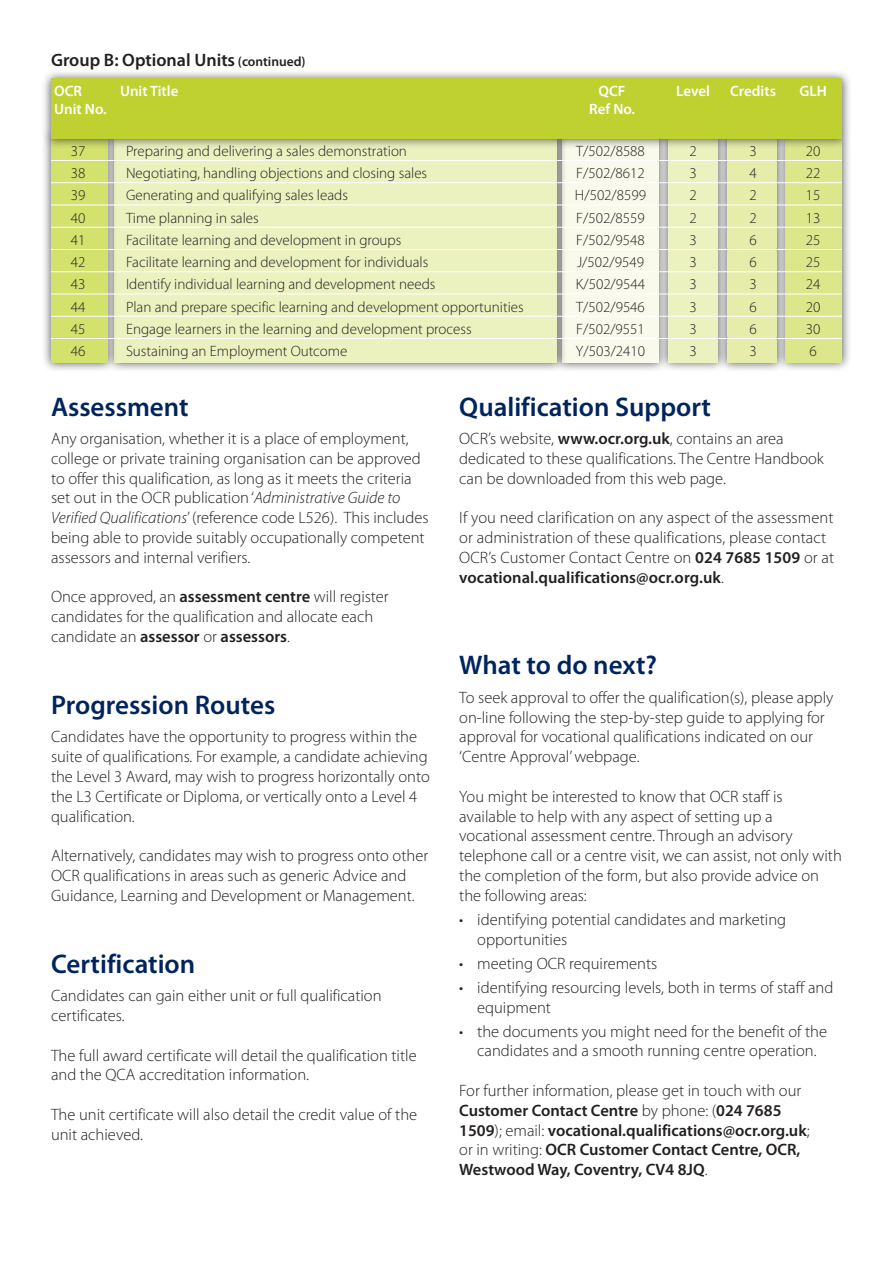
<style>
.page{position:relative;width:893px;height:1263px;background:#fff}
.page>*{position:absolute;margin:0;border:0;box-sizing:border-box;transform-origin:0 0}
.t1{font:600 27px "Myriad Pro";color:#00245e}
.t2{font:600 18px "Myriad Pro";color:#231f20}
.t3{font:300 16.5px/19.8px "Myriad Pro";color:#231f20}
.t4{font:600 16.5px/19.8px "Myriad Pro";color:#231f20}
.t5{font:300 15px "Myriad Pro";color:#231f20}
.t6{font:600 15px "Myriad Pro";color:#fff}
.s1{font-size:13.5px}
.s2{font-style:italic}
.s3{font-weight:600}
.s4{font-weight:300}
</style>
<div class="page">
<div style="left:658px;top:127px;width:70px;height:245px;background:#231f20;opacity:.75"></div>
<div style="left:668px;top:137px;width:50px;height:225px;background:#ecf1c0"></div>
<div style="left:776px;top:130px;width:76px;height:242px;background:#231f20;opacity:.75"></div>
<div style="left:786px;top:139px;width:56px;height:223px;background:#dce78c"></div>
<div style="left:717px;top:126px;width:70px;height:246px;background:#231f20;opacity:.75"></div>
<div style="left:727px;top:136px;width:50px;height:226px;background:#e6edab"></div>
<div style="left:552px;top:126px;width:117px;height:246px;background:#231f20;opacity:.75"></div>
<div style="left:562px;top:136px;width:97px;height:226px;background:#f9faeb"></div>
<div style="left:105px;top:126px;width:462px;height:246px;background:#231f20;opacity:.75"></div>
<div style="left:115px;top:136px;width:442px;height:226px;background:#ecf1c0"></div>
<div style="left:41px;top:126px;width:76px;height:246px;background:#231f20;opacity:.75"></div>
<div style="left:51px;top:136px;width:56px;height:226px;background:#d3e16d"></div>
<hr style="left:51px;top:160px;width:791px;height:1px;background:#fff">
<hr style="left:51px;top:182px;width:791px;height:1px;background:#fff">
<hr style="left:51px;top:205px;width:791px;height:1px;background:#fff">
<hr style="left:51px;top:227px;width:791px;height:1px;background:#fff">
<hr style="left:51px;top:249px;width:791px;height:1px;background:#fff">
<hr style="left:51px;top:271px;width:791px;height:1px;background:#fff">
<hr style="left:51px;top:294px;width:791px;height:1px;background:#fff">
<hr style="left:51px;top:316px;width:791px;height:1px;background:#fff">
<hr style="left:51px;top:338px;width:791px;height:1px;background:#fff">
<div style="left:41px;top:69px;width:811px;height:80px;background:#231f20;opacity:.75"></div>
<div style="left:51px;top:79px;width:791px;height:60px;background:#bed130"></div>
<p class="t2" style="left:51px;top:49px;width:256px">Group B: Optional Units <span class="s1">(continued)</span></p>
<p class="t6" style="left:54px;top:82px;width:29px">OCR</p>
<p class="t6" style="left:120px;top:82px;width:60px">Unit Title</p>
<p class="t6" style="left:599px;top:82px;width:29px">QCF</p>
<p class="t6" style="left:676px;top:82px;width:35px">Level</p>
<p class="t6" style="left:730px;top:82px;width:47px">Credits</p>
<p class="t6" style="left:799px;top:82px;width:29px">GLH</p>
<p class="t6" style="left:54px;top:100px;width:54px">Unit No.</p>
<p class="t6" style="left:589px;top:100px;width:47px">Ref No.</p>
<p class="t5" style="left:71px;top:143px;width:16px">37</p>
<p class="t5" style="left:126px;top:143px;width:282px">Preparing and delivering a sales demonstration</p>
<p class="t5" style="left:576px;top:143px;width:70px">T/502/8588</p>
<p class="t5" style="left:689px;top:143px;width:9px">2</p>
<p class="t5" style="left:749px;top:143px;width:9px">3</p>
<p class="t5" style="left:806px;top:143px;width:16px">20</p>
<p class="t5" style="left:71px;top:165px;width:16px">38</p>
<p class="t5" style="left:126px;top:165px;width:303px">Negotiating, handling objections and closing sales</p>
<p class="t5" style="left:576px;top:165px;width:70px">F/502/8612</p>
<p class="t5" style="left:689px;top:165px;width:9px">3</p>
<p class="t5" style="left:749px;top:165px;width:9px">4</p>
<p class="t5" style="left:806px;top:165px;width:16px">22</p>
<p class="t5" style="left:71px;top:187px;width:16px">39</p>
<p class="t5" style="left:126px;top:187px;width:223px">Generating and qualifying sales leads</p>
<p class="t5" style="left:575px;top:187px;width:73px">H/502/8599</p>
<p class="t5" style="left:689px;top:187px;width:9px">2</p>
<p class="t5" style="left:749px;top:187px;width:9px">2</p>
<p class="t5" style="left:806px;top:187px;width:16px">15</p>
<p class="t5" style="left:71px;top:209px;width:16px">40</p>
<p class="t5" style="left:126px;top:209px;width:134px">Time planning in sales</p>
<p class="t5" style="left:576px;top:209px;width:70px">F/502/8559</p>
<p class="t5" style="left:689px;top:209px;width:9px">2</p>
<p class="t5" style="left:749px;top:209px;width:9px">2</p>
<p class="t5" style="left:806px;top:209px;width:16px">13</p>
<p class="t5" style="left:71px;top:232px;width:16px">41</p>
<p class="t5" style="left:126px;top:232px;width:277px">Facilitate learning and development in groups</p>
<p class="t5" style="left:576px;top:232px;width:70px">F/502/9548</p>
<p class="t5" style="left:689px;top:232px;width:9px">3</p>
<p class="t5" style="left:749px;top:232px;width:9px">6</p>
<p class="t5" style="left:806px;top:232px;width:16px">25</p>
<p class="t5" style="left:71px;top:254px;width:16px">42</p>
<p class="t5" style="left:126px;top:254px;width:304px">Facilitate learning and development for individuals</p>
<p class="t5" style="left:577px;top:254px;width:68px">J/502/9549</p>
<p class="t5" style="left:689px;top:254px;width:9px">3</p>
<p class="t5" style="left:749px;top:254px;width:9px">6</p>
<p class="t5" style="left:806px;top:254px;width:16px">25</p>
<p class="t5" style="left:71px;top:276px;width:16px">43</p>
<p class="t5" style="left:126px;top:276px;width:311px">Identify individual learning and development needs</p>
<p class="t5" style="left:576px;top:276px;width:71px">K/502/9544</p>
<p class="t5" style="left:689px;top:276px;width:9px">3</p>
<p class="t5" style="left:749px;top:276px;width:9px">3</p>
<p class="t5" style="left:806px;top:276px;width:16px">24</p>
<p class="t5" style="left:71px;top:298px;width:16px">44</p>
<p class="t5" style="left:126px;top:298px;width:399px">Plan and prepare specific learning and development opportunities</p>
<p class="t5" style="left:576px;top:298px;width:70px">T/502/9546</p>
<p class="t5" style="left:689px;top:298px;width:9px">3</p>
<p class="t5" style="left:749px;top:298px;width:9px">6</p>
<p class="t5" style="left:806px;top:298px;width:16px">20</p>
<p class="t5" style="left:71px;top:321px;width:16px">45</p>
<p class="t5" style="left:126px;top:321px;width:347px">Engage learners in the learning and development process</p>
<p class="t5" style="left:576px;top:321px;width:70px">F/502/9551</p>
<p class="t5" style="left:689px;top:321px;width:9px">3</p>
<p class="t5" style="left:749px;top:321px;width:9px">6</p>
<p class="t5" style="left:806px;top:321px;width:16px">30</p>
<p class="t5" style="left:71px;top:343px;width:16px">46</p>
<p class="t5" style="left:126px;top:343px;width:223px">Sustaining an Employment Outcome</p>
<p class="t5" style="left:576px;top:343px;width:71px">Y/503/2410</p>
<p class="t5" style="left:689px;top:343px;width:9px">3</p>
<p class="t5" style="left:749px;top:343px;width:9px">3</p>
<p class="t5" style="left:809px;top:343px;width:9px">6</p>
<h1 class="t1" style="left:51px;top:389px;width:139px">Assessment</h1>
<p class="t3" style="left:51px;top:429px;width:379px">Any organisation, whether it is a place of employment, college or private training organisation can be approved to offer this qualification, as long as it meets the criteria set out in the OCR publication ‘<span class="s2">Administrative Guide to Verified Qualifications</span>’ (reference code L526). This includes being able to provide suitably occupationally competent assessors and internal verifiers.</p>
<p class="t3" style="left:51px;top:587px;width:339px">Once approved, an <span class="s3">assessment centre</span> will register candidates for the qualification and allocate each candidate an <span class="s3">assessor</span> or <span class="s3">assessors</span>.</p>
<h1 class="t1" style="left:51px;top:688px;width:226px">Progression Routes</h1>
<p class="t3" style="left:51px;top:727px;width:380px">Candidates have the opportunity to progress within the suite of qualifications. For example, a candidate achieving the Level 3 Award, may wish to progress horizontally onto the L3 Certificate or Diploma, or vertically onto a Level 4 qualification.</p>
<p class="t3" style="left:51px;top:846px;width:379px">Alternatively, candidates may wish to progress onto other<br>OCR qualifications in areas such as generic Advice and<br>Guidance, Learning and Development or Management.</p>
<h1 class="t1" style="left:51px;top:946px;width:146px">Certification</h1>
<p class="t3" style="left:51px;top:986px;width:332px">Candidates can gain either unit or full qualification certificates.</p>
<p class="t3" style="left:51px;top:1045px;width:367px">The full award certificate will detail the qualification title and the QCA accreditation information.</p>
<p class="t3" style="left:51px;top:1105px;width:368px">The unit certificate will also detail the credit value of the unit achieved.</p>
<h1 class="t1" style="left:459px;top:389px;width:253px">Qualification Support</h1>
<p class="t3" style="left:459px;top:429px;width:366px">OCR’s website, <span class="s3">www.ocr.org.uk</span>, contains an area dedicated to these qualifications. The Centre Handbook can be downloaded from this web page.</p>
<p class="t3" style="left:459px;top:508px;width:376px">If you need clarification on any aspect of the assessment or administration of these qualifications, please contact OCR’s Customer Contact Centre on <span class="s3">024 7685 1509</span> or at <span class="s3">vocational.qualifications@ocr.org.uk</span>.</p>
<h1 class="t1" style="left:459px;top:648px;width:199px">What to do next?</h1>
<p class="t3" style="left:459px;top:688px;width:376px">To seek approval to offer the qualification(s), please apply on-line following the step-by-step guide to applying for approval for vocational qualifications indicated on our ‘Centre Approval’ webpage.</p>
<p class="t3" style="left:459px;top:787px;width:384px">You might be interested to know that OCR staff is available to help with any aspect of setting up a vocational assessment centre. Through an advisory telephone call or a centre visit, we can assist, not only with the completion of the form, but also provide advice on the following areas:</p>
<p class="t3" style="left:477px;top:910px;width:310px;text-indent:-18px">• identifying potential candidates and marketing opportunities</p>
<p class="t3" style="left:459px;top:953px;width:200px">• meeting OCR requirements</p>
<p class="t3" style="left:477px;top:978px;width:358px;text-indent:-18px">• identifying resourcing levels, both in terms of staff and equipment</p>
<p class="t3" style="left:459px;top:1021px;width:369px;text-align:center">• the documents you might need for the benefit of the candidates and a smooth running centre operation.</p>
<p class="t4" style="left:459px;top:1080px;width:352px"><span class="s4">For further information, please get in touch with our </span>Customer Contact Centre <span class="s4">by phone: (</span>024 7685<br>1509<span class="s4">); email:</span> vocational.qualifications@ocr.org.uk<span class="s4">; or in writing:</span> OCR Customer Contact Centre, OCR, Westwood Way, Coventry, CV4 8JQ<span class="s4">.</span></p>
</div>
